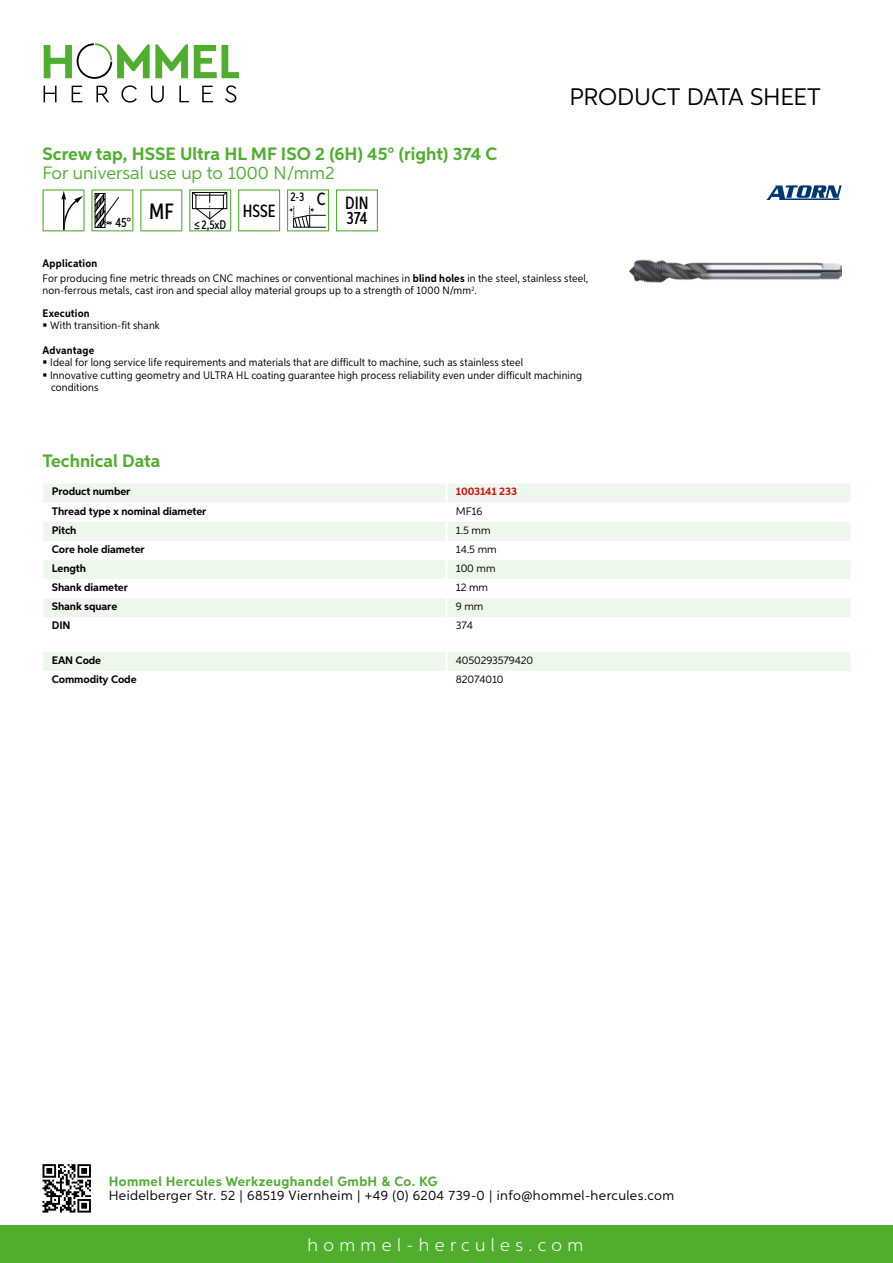
<style>
.page{position:relative;width:893px;height:1263px;background:#fff}
.page>*{position:absolute;margin:0;border:0;box-sizing:border-box;transform-origin:0 0}
.t1{font:24px "Aspira";letter-spacing:-.01em;color:#000}
.t2{font:700 18px "Aspira";color:#50ae2f}
.t3{font:18px "Aspira";color:#50ae2f}
.t4{font:300 18px "Aspira";letter-spacing:.3em;color:#fff}
.t5{font:500 17.85px/14.9px "Aspira XX Nar";color:#000;text-align:right}
.t6{font:13.5px "Aspira";letter-spacing:.03em;color:#000}
.t7{font:700 13.5px "Aspira";letter-spacing:.03em;color:#50ae2f}
.t8{font:500 13.35px "Aspira XX Nar";color:#000}
.t9{font:500 12.6px "Aspira XX Nar";color:#000}
.t10{font:10.95px/12.5px "Aspira Nar";letter-spacing:.015em;color:#000}
.t11{font:700 10.95px "Aspira";letter-spacing:-.01em;color:#000}
.t12{font:10.95px "Aspira";letter-spacing:-.01em;color:#000}
.t13{font:700 10.95px "Aspira";letter-spacing:-.01em;color:#cd1013}
.t14{font:700 10.95px "Aspira Nar";letter-spacing:.015em;color:#000}
.s1{font-weight:700}
</style>
<div class="page">
<div style="left:0;top:1226px;width:893px;height:37px;background:#50ae2f"></div>
<svg style="left:43px;top:1164px;width:48px;height:48px"></svg>
<svg style="left:194px;top:45px;width:45px;height:33px"></svg>
<svg style="left:44px;top:43px;width:144px;height:36px"></svg>
<svg style="left:44px;top:86px;width:13px;height:16px"></svg>
<svg style="left:72px;top:86px;width:10px;height:16px"></svg>
<svg style="left:96px;top:86px;width:13px;height:16px"></svg>
<svg style="left:121px;top:85px;width:16px;height:18px"></svg>
<svg style="left:151px;top:86px;width:13px;height:17px"></svg>
<svg style="left:179px;top:86px;width:10px;height:16px"></svg>
<svg style="left:202px;top:86px;width:11px;height:16px"></svg>
<svg style="left:225px;top:85px;width:11px;height:18px"></svg>
<div style="left:43px;top:484px;width:807px;height:18px;background:#eef7eb"></div>
<svg style="left:43px;top:522px;width:807px;height:95px;fill:#eef7eb"></svg>
<hr style="left:445px;top:483px;width:3px;height:20px;background:#fff">
<hr style="left:445px;top:522px;width:3px;height:19px;background:#fff">
<hr style="left:445px;top:541px;width:3px;height:19px;background:#fff">
<hr style="left:445px;top:560px;width:3px;height:19px;background:#fff">
<hr style="left:445px;top:579px;width:3px;height:19px;background:#fff">
<hr style="left:445px;top:598px;width:3px;height:19px;background:#fff">
<div style="left:43px;top:652px;width:807px;height:19px;background:#eef7eb"></div>
<svg style="left:43px;top:189px;width:42px;height:42px"></svg>
<svg style="left:91px;top:189px;width:42px;height:42px"></svg>
<svg style="left:140px;top:189px;width:42px;height:42px"></svg>
<svg style="left:189px;top:189px;width:42px;height:42px"></svg>
<svg style="left:238px;top:189px;width:42px;height:42px"></svg>
<svg style="left:287px;top:189px;width:42px;height:42px"></svg>
<svg style="left:336px;top:189px;width:42px;height:42px"></svg>
<img style="left:629px;top:259px;width:213px;height:23px">
<svg style="left:766px;top:185px;width:76px;height:15px"></svg>
<h2 class="t2" style="left:43px;top:142px;width:456px">Screw tap, HSSE Ultra HL MF ISO 2 (6H) 45° (right) 374 C</h2>
<h2 class="t3" style="left:43px;top:162px;width:294px">For universal use up to 1000 N/mm2</h2>
<p class="t8" style="left:116px;top:215px;width:60px">45° <sup>MF</sup></p>
<p class="t9" style="left:194px;top:217px;width:34px">≤2,5xD</p>
<h3 class="t5" style="left:243px;top:203px;width:34px">HSSE</h3>
<h3 class="t5" style="left:290px;top:196px;width:80px"><sup>2-3</sup> C DIN<br>374</h3>
<h1 class="t1" style="left:569px;top:82px;width:253px">Product data sh eet</h1>
<p class="t10" style="left:43px;top:256px;width:547px;line-height:15.1px"><span class="s1">Application<br></span>For producing fine metric threads on CNC machines or conventional machines in <span class="s1">blind holes</span> in the steel, stainless steel,</p>
<p class="t10" style="left:43px;top:279px;width:436px;line-height:22.2px">non-ferrous metals, cast iron and special alloy material groups up to a strength of 1000 N/mm<sup>2</sup>.<br><span class="s1">Execution</span></p>
<p class="t10" style="left:50px;top:319px;width:111px">With transition-fit shank</p>
<p class="t14" style="left:43px;top:343px;width:53px">Advantage</p>
<p class="t10" style="left:50px;top:356px;width:533px">Ideal for long service life requirements and materials that are difficult to machine, such as stainless steel<br>Innovative cutting geometry and ULTRA HL coating guarantee high process reliability even under difficult machining conditions</p>
<h2 class="t2" style="left:43px;top:449px;width:120px">Technical Data</h2>
<p class="t11" style="left:52px;top:485px;width:80px">Product number</p>
<p class="t13" style="left:456px;top:485px;width:63px">1003141 233</p>
<p class="t11" style="left:52px;top:504px;width:156px">Thread type x nominal diameter</p>
<p class="t12" style="left:456px;top:504px;width:28px">MF16</p>
<p class="t11" style="left:52px;top:523px;width:26px">Pitch</p>
<p class="t12" style="left:456px;top:523px;width:36px">1.5 mm</p>
<p class="t11" style="left:52px;top:542px;width:94px">Core hole diameter</p>
<p class="t12" style="left:456px;top:542px;width:42px">14.5 mm</p>
<p class="t11" style="left:52px;top:561px;width:36px">Length</p>
<p class="t12" style="left:456px;top:561px;width:41px">100 mm</p>
<p class="t11" style="left:52px;top:581px;width:78px">Shank diameter</p>
<p class="t12" style="left:456px;top:581px;width:34px">12 mm</p>
<p class="t11" style="left:52px;top:600px;width:67px">Shank square</p>
<p class="t12" style="left:456px;top:600px;width:29px">9 mm</p>
<p class="t11" style="left:52px;top:619px;width:20px">DIN</p>
<p class="t12" style="left:456px;top:619px;width:19px">374</p>
<p class="t11" style="left:52px;top:653px;width:51px">EAN Code</p>
<p class="t12" style="left:456px;top:653px;width:79px">4050293579420</p>
<p class="t11" style="left:52px;top:672px;width:86px">Commodity Code</p>
<p class="t12" style="left:456px;top:673px;width:49px">82074010</p>
<p class="t7" style="left:109px;top:1172px;width:330px">Hommel Hercules Werkzeughandel GmbH &amp; Co. KG</p>
<p class="t6" style="left:109px;top:1187px;width:567px">Heidelberger Str. 52 | 68519 Viernheim | +49 (0) 6204 739-0 | info@hommel-hercules.com</p>
<h2 class="t4" style="left:307px;top:1234px;width:277px">hommel-hercules.com</h2>
</div>
